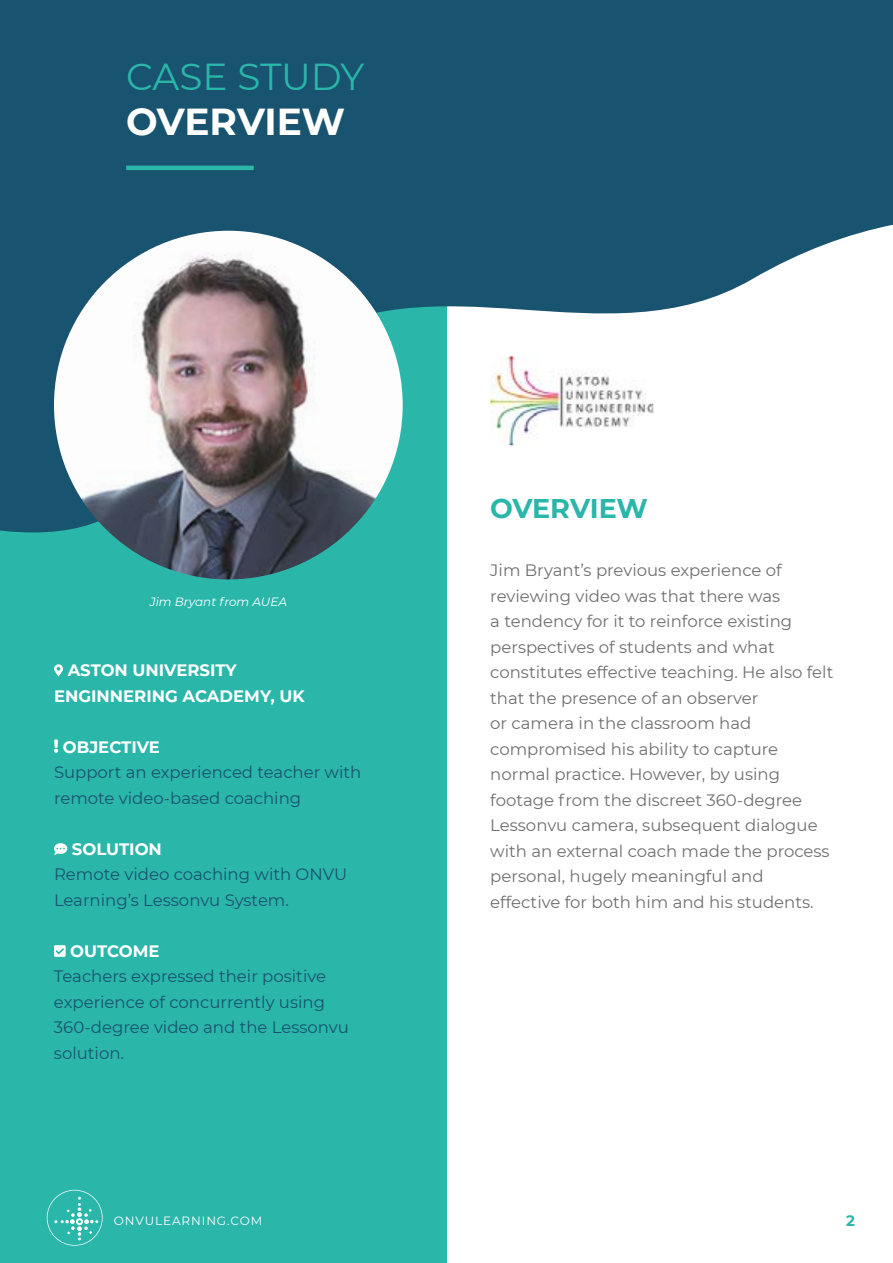
<style>
.page{position:relative;width:893px;height:1263px;background:#fff}
.page>*{position:absolute;margin:0;border:0;box-sizing:border-box;transform-origin:0 0}
.t1{font:37.5px "Montserrat";letter-spacing:-.01em;color:#2bb6aa}
.t2{font:700 37.5px "Montserrat";letter-spacing:-.01em;color:#fff}
.t3{font:700 27px "Montserrat";letter-spacing:-.01em;color:#2bb6aa}
.t4{font:16.5px/25.5px "Montserrat";color:#706f6f}
.t5{font:16.5px/25.5px "Montserrat";color:#18536f}
.t6{font:700 16.5px/25.5px "Montserrat";color:#fff}
.t7{font:700 15px "Montserrat";color:#2bb6aa}
.t8{font:italic 12px "Montserrat";color:#fff}
.t9{font:12px "Montserrat";letter-spacing:.075em;color:#fff}
</style>
<div class="page">
<div style="left:0;top:0;width:446px;height:1263px;background:#2bb6aa"></div>
<svg style="left:0;top:0;width:893px;height:554px;fill:#18536f"></svg>
<img style="left:54px;top:231px;width:349px;height:348px;border-radius:174px">
<img style="left:490px;top:356px;width:163px;height:89px">
<svg style="left:47px;top:1190px;width:56px;height:56px"></svg>
<svg style="left:54px;top:664px;width:9px;height:12px"></svg>
<svg style="left:54px;top:739px;width:4px;height:14px"></svg>
<svg style="left:54px;top:843px;width:13px;height:12px"></svg>
<svg style="left:54px;top:945px;width:12px;height:12px"></svg>
<hr style="left:126px;top:166px;width:128px;height:4px;background:#2bb6aa">
<h1 class="t1" style="left:126px;top:51px;width:240px">CASE STUDY</h1>
<h1 class="t2" style="left:126px;top:95px;width:221px">OVERVIEW</h1>
<p class="t8" style="left:150px;top:593px;width:139px">Jim Bryant from AUEA</p>
<p class="t6" style="left:54px;top:657px;width:252px;text-indent:14px">ASTON UNIVERSITY<br>ENGINNERING ACADEMY, UK</p>
<p class="t6" style="left:63px;top:733px;width:99px">OBJECTIVE</p>
<p class="t5" style="left:54px;top:759px;width:309px">Support an experienced teacher with remote video-based coaching</p>
<p class="t6" style="left:72px;top:835px;width:91px">SOLUTION</p>
<p class="t5" style="left:54px;top:861px;width:295px">Remote video coaching with ONVU<br>Learning’s Lessonvu System.</p>
<p class="t6" style="left:70px;top:937px;width:91px">OUTCOME</p>
<p class="t5" style="left:54px;top:963px;width:296px">Teachers expressed their positive experience of concurrently using<br>360-degree video and the Lessonvu solution.</p>
<h2 class="t3" style="left:490px;top:489px;width:159px">OVERVIEW</h2>
<p class="t4" style="left:490px;top:557px;width:345px">Jim Bryant’s previous experience of reviewing video was that there was<br>a tendency for it to reinforce existing perspectives of students and what constitutes effective teaching. He also felt that the presence of an observer<br>or camera in the classroom had compromised his ability to capture normal practice. However, by using footage from the discreet 360-degree Lessonvu camera, subsequent dialogue with an external coach made the process personal, hugely meaningful and effective for both him and his students.</p>
<p class="t9" style="left:114px;top:1212px;width:150px">ONVULEARNING.COM</p>
<p class="t7" style="left:846px;top:1209px;width:10px">2</p>
</div>
